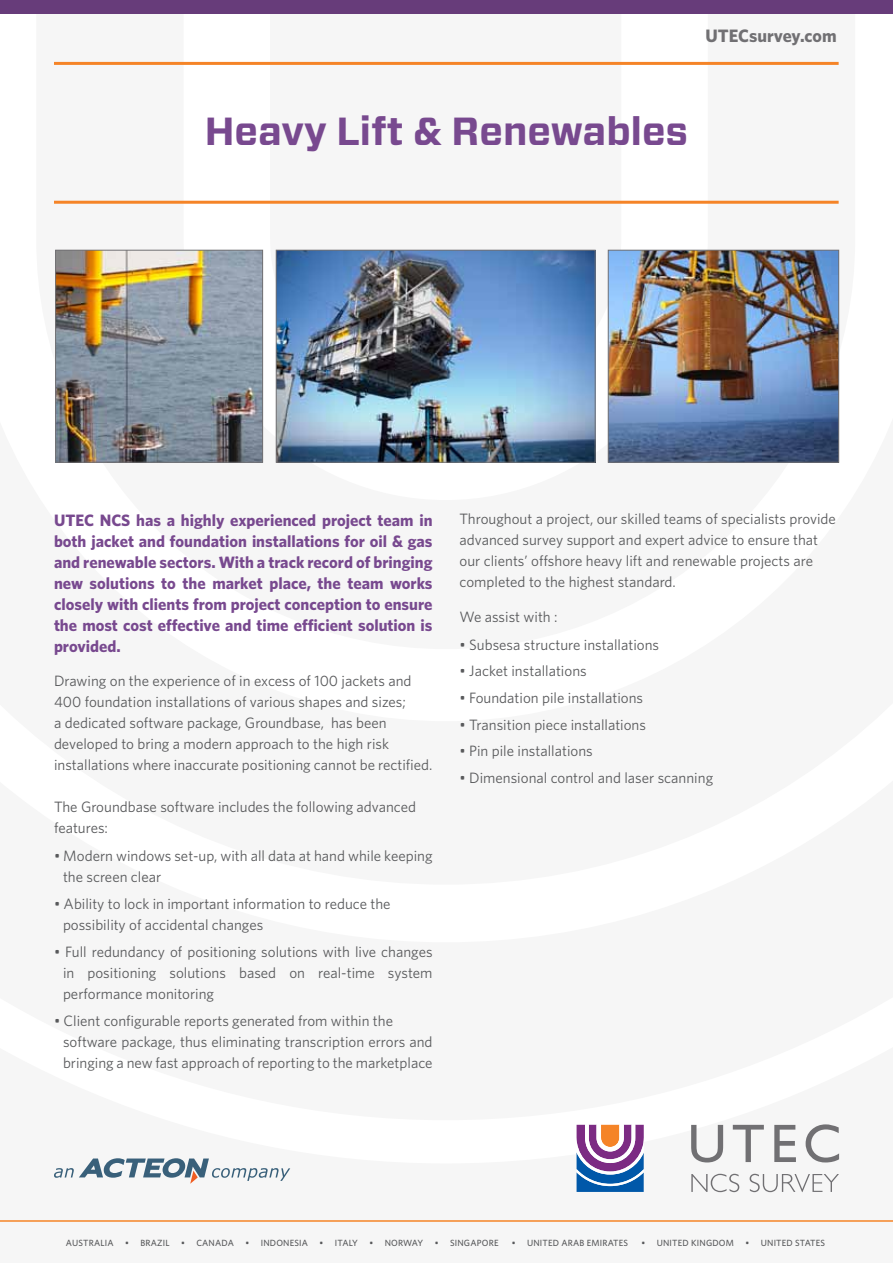
<style>
.page{position:relative;width:893px;height:1263px;background:#fff}
.page>*{position:absolute;margin:0;border:0;box-sizing:border-box;transform-origin:0 0}
.t1{font:700 39.15px "Forza";color:#78498f}
.t2{font:700 18px "Whitney";color:#717073}
.t3{font:700 16.5px/21px "Whitney";color:#78498f;text-align:justify}
.t4{font:15px/21px "Whitney";color:#58595b}
.t5{font:500 9px "Whitney";letter-spacing:.02em;color:#58595b}
</style>
<div class="page">
<svg style="left:54px;top:61px;width:786px;height:402px;fill:#f6f6f6"></svg>
<div style="left:0;top:0;width:893px;height:14px;background:#673c7a"></div>
<hr style="left:54px;top:201px;width:785px;height:3px;background:#f58427">
<hr style="left:54px;top:62px;width:785px;height:3px;background:#f58427">
<hr style="left:0;top:1220px;width:893px;height:2px;background:#f58427">
<img style="left:610px;top:252px;width:227px;height:209px">
<div style="left:608px;top:250px;width:231px;height:213px;border:1px solid #717073"></div>
<img style="left:278px;top:252px;width:316px;height:209px">
<div style="left:276px;top:250px;width:320px;height:213px;border:1px solid #717073"></div>
<img style="left:57px;top:252px;width:204px;height:209px">
<div style="left:55px;top:250px;width:208px;height:213px;border:1px solid #717073"></div>
<svg style="left:54px;top:1158px;width:236px;height:26px"></svg>
<svg style="left:577px;top:1125px;width:67px;height:67px"></svg>
<svg style="left:691px;top:1125px;width:32px;height:37px"></svg>
<svg style="left:733px;top:1125px;width:31px;height:37px"></svg>
<svg style="left:774px;top:1125px;width:22px;height:37px"></svg>
<svg style="left:806px;top:1124px;width:33px;height:38px"></svg>
<svg style="left:691px;top:1174px;width:48px;height:18px"></svg>
<svg style="left:750px;top:1174px;width:89px;height:18px"></svg>
<p class="t2" style="left:705px;top:23px;width:133px">UTECsurvey.com</p>
<h1 class="t1" style="left:205px;top:106px;width:485px">Heavy Lift &amp; Renewables</h1>
<p class="t3" style="left:54px;top:509px;width:380px">UTEC NCS has a highly experienced project team in both jacket and foundation installations for oil &amp; gas and renewable sectors. With a track record of bringing new solutions to the market place, the team works closely with clients from project conception to ensure the most cost effective and time efficient solution is provided.</p>
<p class="t4" style="left:54px;top:670px;width:380px">Drawing on the experience of in excess of 100 jackets and 400 foundation installations of various shapes and sizes;<br>a dedicated software package, Groundbase, has been developed to bring a modern approach to the high risk installations where inaccurate positioning cannot be rectified.</p>
<p class="t4" style="left:54px;top:796px;width:364px">The Groundbase software includes the following advanced features:</p>
<p class="t4" style="left:63px;top:845px;width:371px;text-indent:-9px">• Modern windows set-up, with all data at hand while keeping the screen clear</p>
<p class="t4" style="left:63px;top:892px;width:329px;text-indent:-9px">• Ability to lock in important information to reduce the possibility of accidental changes</p>
<p class="t4" style="left:63px;top:941px;width:371px;text-align:justify;text-indent:-9px">• Full redundancy of positioning solutions with live changes in positioning solutions based on real-time system performance monitoring</p>
<p class="t4" style="left:63px;top:1010px;width:371px;text-indent:-9px">• Client configurable reports generated from within the software package, thus eliminating transcription errors and bringing a new fast approach of reporting to the marketplace</p>
<p class="t4" style="left:460px;top:508px;width:378px">Throughout a project, our skilled teams of specialists provide advanced survey support and expert advice to ensure that our clients’ offshore heavy lift and renewable projects are completed to the highest standard.</p>
<p class="t4" style="left:460px;top:606px;width:100px">We assist with :</p>
<p class="t4" style="left:460px;top:634px;width:201px">• Subsesa structure installations</p>
<p class="t4" style="left:460px;top:660px;width:129px">• Jacket installations</p>
<p class="t4" style="left:460px;top:687px;width:185px">• Foundation pile installations</p>
<p class="t4" style="left:460px;top:714px;width:188px">• Transition piece installations</p>
<p class="t4" style="left:460px;top:740px;width:135px">• Pin pile installations</p>
<p class="t4" style="left:460px;top:767px;width:255px">• Dimensional control and laser scanning</p>
<p class="t5" style="left:66px;top:1237px;width:49px">AUSTRALIA</p>
<p class="t5" style="left:125px;top:1237px;width:46px">• BRAZIL</p>
<p class="t5" style="left:181px;top:1237px;width:54px">• CANADA</p>
<p class="t5" style="left:245px;top:1237px;width:64px">• I NDONESIA</p>
<p class="t5" style="left:320px;top:1237px;width:40px">• I TALY</p>
<p class="t5" style="left:369px;top:1237px;width:55px">• N ORWAY</p>
<p class="t5" style="left:435px;top:1237px;width:65px">• SINGAPORE</p>
<p class="t5" style="left:512px;top:1237px;width:118px">• UNITED ARAB EMIRATES</p>
<p class="t5" style="left:641px;top:1237px;width:94px">• UNITED KINGDOM</p>
<p class="t5" style="left:745px;top:1237px;width:81px">• UNITED STATES</p>
</div>
